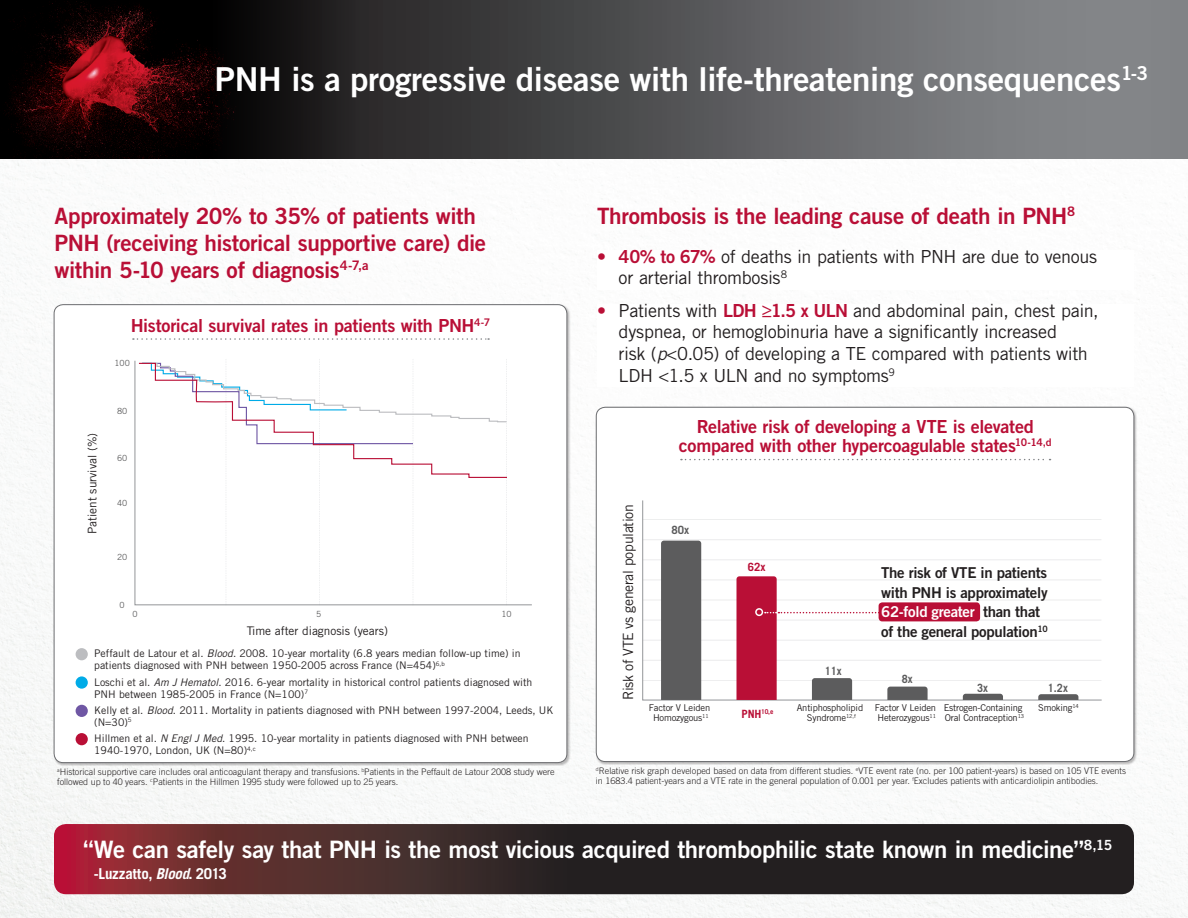
<style>
.page{position:relative;width:1188px;height:918px;background:#fff}
.page>*{position:absolute;margin:0;border:0;box-sizing:border-box;transform-origin:0 0}
.t1{font:33px "Trade Gothic LT Std Bd 2";letter-spacing:-.01em;color:#fff}
.Callout{font:24px "Trade Gothic LT Std Bd 2";letter-spacing:-.015em;color:#fff}
.Red_header{font:22.5px/27px "Trade Gothic LT Std Bd 2";letter-spacing:-.015em;color:#b90f36}
.bullet{font:18px/21.6px "Trade Gothic LT Std";letter-spacing:-.02em;color:#231f20}
.header_with_rule{font:18px/19.5px "Trade Gothic LT Std Bd 2";letter-spacing:-.015em;color:#b90f36;text-align:center}
.t2{font:15px/19.5px "Trade Gothic LT Std Bd 2";letter-spacing:-.02em;color:#231f20}
.Callout-2{font:700 15px "Trade Gothic LT Std";letter-spacing:-.01em;color:#fff}
.t3{font:14.1px "Trade Gothic LT Std";letter-spacing:-.02em;color:#231f20}
.t4{font:11.85px "Trade Gothic LT Std";color:#231f20}
.t5{font:700 11.4px "Trade Gothic LT Std";color:#5c5c5d;scale:.95 1}
.t6{font:700 11.4px "Trade Gothic LT Std";color:#5c5c5d}
.t7{font:700 11.4px "Trade Gothic LT Std";color:#b90f36}
.basic_body_font{font:10.5px/12px "Trade Gothic LT Std";color:#231f20}
.t8{font:9.3px/9.6px "Trade Gothic LT Std";letter-spacing:-.02em;color:#231f20;text-align:center}
.t9{font:300 9px/10.5px "Trade Gothic LT Std";color:#231f20}
.t10{font:8.4px "Trade Gothic LT Std";color:#5c5c5d}
.t11{font:700 6.6px "Trade Gothic LT Std";color:#b90f36}
.s1{font-style:italic}
.s2{color:#b90f36}
.s3{font-family:"Trade Gothic LT Std Bd 2";color:#b90f36}
.s4{color:#fff}
.s5{font-size:11.4px}
</style>
<div class="page">
<svg style="left:0;top:0;width:1188px;height:159px;background:#5f5f62"></svg>
<img style="left:0;top:1px;width:377px;height:159px">
<img style="left:0;top:160px;width:1188px;height:758px">
<svg style="left:54px;top:824px;width:1080px;height:70px;background:#402527"></svg>
<div style="left:54px;top:305px;width:513px;height:458px;background:#fff;border-radius:9px"></div>
<div style="left:596px;top:407px;width:538px;height:355px;background:#fff;border-radius:9px"></div>
<div style="left:597px;top:250px;width:537px;height:39px;background:#fff"></div>
<div style="left:597px;top:304px;width:537px;height:83px;background:#fff"></div>
<svg style="left:681px;top:459px;width:370px;height:1px"></svg>
<svg style="left:141px;top:359px;width:367px;height:247px"></svg>
<svg style="left:139px;top:362px;width:368px;height:124px"></svg>
<div style="left:76px;top:648px;width:12px;height:12px;background:#bcbdc0;border-radius:50%"></div>
<div style="left:76px;top:676px;width:12px;height:13px;background:#00abe7;border-radius:50%"></div>
<div style="left:76px;top:705px;width:12px;height:12px;background:#6f57a4;border-radius:50%"></div>
<div style="left:76px;top:733px;width:12px;height:12px;background:#b90f36;border-radius:50%"></div>
<svg style="left:133px;top:338px;width:356px;height:2px"></svg>
<svg style="left:642px;top:500px;width:460px;height:200px"></svg>
<div style="left:661px;top:541px;width:40px;height:159px;background:#5c5c5d"></div>
<svg style="left:963px;top:694px;width:40px;height:6px"></svg>
<svg style="left:1038px;top:694px;width:40px;height:6px"></svg>
<svg style="left:737px;top:576px;width:191px;height:124px"></svg>
<div style="left:755px;top:608px;width:8px;height:8px;border:2px solid #fff;border-radius:50%"></div>
<div style="left:879px;top:602px;width:101px;height:19px;background:#b90f36;border-radius:4px"></div>
<p class="t1" style="left:215px;top:59px;width:935px">PNH is a progressive disease with life-threatening consequences<sup>1-3</sup></p>
<p class="Red_header" style="left:55px;top:202px;width:433px">Approximately 20% to 35% of patients with<br>PNH (receiving historical supportive care) die within 5-10 years of diagnosis<sup>4-7,a</sup></p>
<p class="header_with_rule" style="left:131px;top:315px;width:361px">Historical survival rates in patients with PNH<sup>4-7</sup></p>
<p class="t10" style="left:114px;top:358px;width:17px">100</p>
<p class="t4" style="left:85px;top:534px;width:103px;rotate:-90deg">Patient survival (%)</p>
<p class="t10" style="left:117px;top:406px;width:12px">80</p>
<p class="t10" style="left:117px;top:453px;width:12px">60</p>
<p class="t10" style="left:117px;top:498px;width:12px">40</p>
<p class="t10" style="left:117px;top:552px;width:12px">20</p>
<p class="t10" style="left:120px;top:600px;width:7px">0</p>
<p class="t10" style="left:133px;top:609px;width:7px">0</p>
<p class="t10" style="left:316px;top:609px;width:7px">5</p>
<p class="t10" style="left:501px;top:609px;width:12px">10</p>
<p class="t4" style="left:247px;top:624px;width:143px">Time after diagnosis (years)</p>
<p class="basic_body_font" style="left:94px;top:647px;width:428px">Peffault de Latour et al. <span class="s1">Blood</span>. 2008. 10-year mortality (6.8 years median follow-up time) in patients diagnosed with PNH between 1950-2005 across France (N=454)<sup>6,b</sup></p>
<p class="basic_body_font" style="left:94px;top:676px;width:440px">Loschi et al. <span class="s1">Am J Hematol</span>. 2016. 6-year mortality in historical control patients diagnosed with<br>PNH between 1985-2005 in France (N=100)<sup>7</sup></p>
<p class="basic_body_font" style="left:94px;top:704px;width:461px">Kelly et al. <span class="s1">Blood</span>. 2011. Mortality in patients diagnosed with PNH between 1997-2004, Leeds, UK (N=30)<sup>5</sup></p>
<p class="basic_body_font" style="left:94px;top:732px;width:436px">Hillmen et al. <span class="s1">N Engl J Med</span>. 1995. 10-year mortality in patients diagnosed with PNH between<br>1940-1970, London, UK (N=80)<sup>4,c</sup></p>
<p class="Red_header" style="left:597px;top:202px;width:480px">Thrombosis is the leading cause of death in PNH<sup>8</sup></p>
<p class="bullet" style="left:619px;top:245px;width:480px;text-indent:-22px"><span class="s2">•</span> <span class="s3">40% to 67%</span> of deaths in patients with PNH are due to venous or arterial thrombosis<sup>8</sup></p>
<p class="bullet" style="left:619px;top:299px;width:481px;text-indent:-22px"><span class="s2">•</span> Patients with <span class="s3">LDH ≥1.5 x ULN</span> and abdominal pain, chest pain, dyspnea, or hemoglobinuria have a significantly increased<br>risk (<span class="s1">p</span>&lt;0.05) of developing a TE compared with patients with LDH &lt;1.5 x ULN and no symptoms<sup>9</sup></p>
<p class="header_with_rule" style="left:679px;top:416px;width:374px">Relative risk of developing a VTE is elevated compared with other hypercoagulable states<sup>10-14,d</sup></p>
<p class="t3" style="left:620px;top:700px;width:198px;rotate:-90deg">Risk of VTE vs general population</p>
<p class="t6" style="left:672px;top:523px;width:19px">80x</p>
<p class="t7" style="left:748px;top:559px;width:19px">62x</p>
<p class="t5" style="left:825px;top:664px;width:19px">11x</p>
<p class="t2" style="left:881px;top:563px;width:168px">The risk of VTE in patients with PNH is approximately<br><span class="s4">62-fold greater</span> than that of the general population<sup>10</sup></p>
<p class="t5" style="left:902px;top:672px;width:13px">8x</p>
<p class="t5" style="left:977px;top:680px;width:13px">3x</p>
<p class="t5" style="left:1048px;top:681px;width:22px">1.2x</p>
<p class="t8" style="left:649px;top:703px;width:63px">Factor V Leiden<br>Homozygous<sup>11</sup></p>
<p class="t11" style="left:742px;top:708px;width:33px"><span class="s5">PNH</span>10,e</p>
<p class="t8" style="left:797px;top:703px;width:68px">Antiphospholipid<br>Syndrome<sup>12,f</sup></p>
<p class="t8" style="left:875px;top:703px;width:63px">Factor V Leiden<br>Heterozygous<sup>11</sup></p>
<p class="t8" style="left:944px;top:703px;width:82px;text-align:left">Estrogen-Containing<br>Oral Contraception<sup>13</sup></p>
<p class="t8" style="left:1038px;top:703px;width:42px">Smoking<sup>14</sup></p>
<p class="t9" style="left:57px;top:766px;width:499px"><sup>a</sup>Historical supportive care includes oral anticoagulant therapy and transfusions. <sup>b</sup>Patients in the Peffault de Latour 2008 study were followed up to 40 years. <sup>c</sup>Patients in the Hillmen 1995 study were followed up to 25 years.</p>
<p class="t9" style="left:596px;top:765px;width:532px"><sup>d</sup>Relative risk graph developed based on data from different studies. <sup>e</sup>VTE event rate (no. per 100 patient-years) is based on 105 VTE events in 1683.4 patient-years and a VTE rate in the general population of 0.001 per year. <sup>f</sup>Excludes patients with anticardiolipin antibodies.</p>
<p class="Callout" style="left:83px;top:835px;width:1031px">“We can safely say that PNH is the most vicious acquired thrombophilic state known in medicine”<sup>8,15</sup></p>
<p class="Callout-2" style="left:94px;top:864px;width:135px">-Luzzatto, <span class="s1">Blood</span>. 2013</p>
</div>
